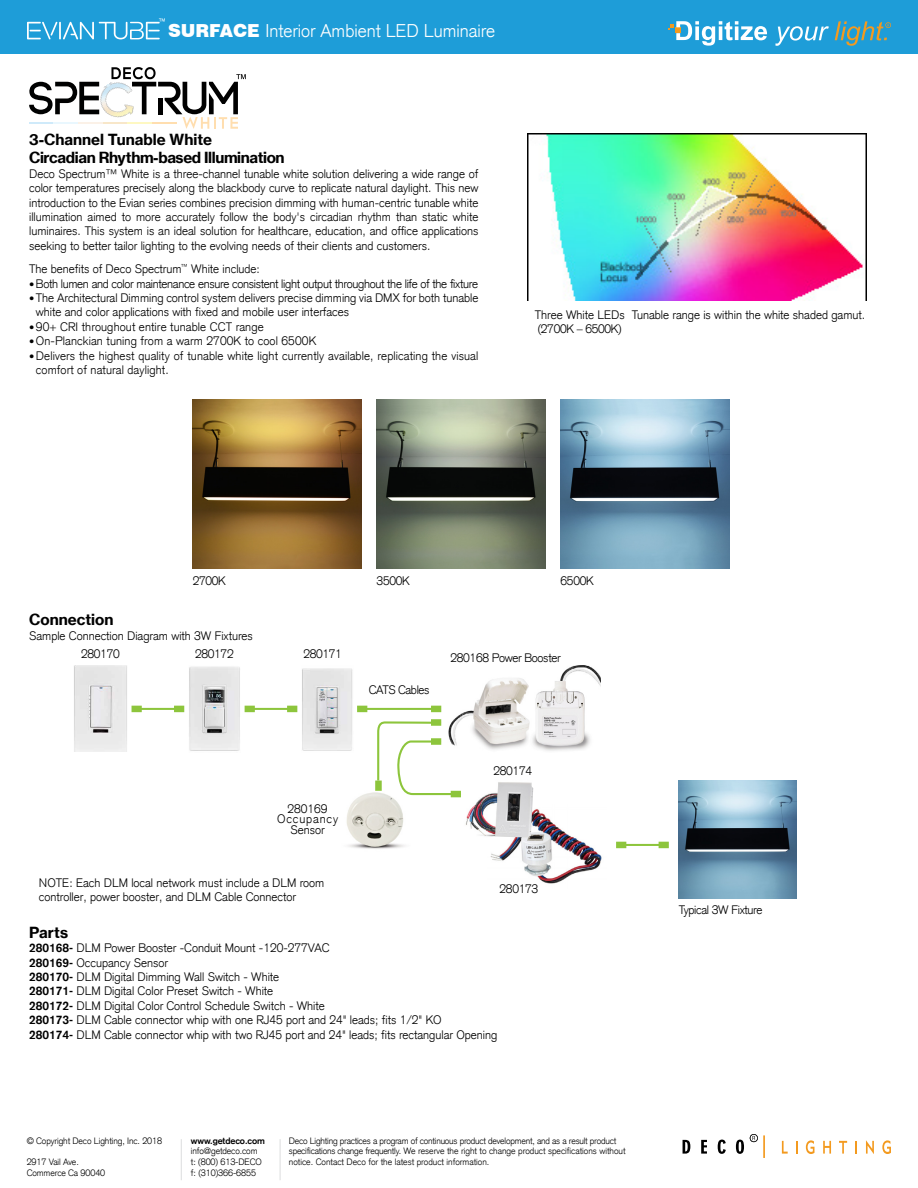
<style>
.page{position:relative;width:918px;height:1188px;background:#fff}
.page>*{position:absolute;margin:0;border:0;box-sizing:border-box;transform-origin:0 0}
.t1{font:300 18px "Akzidenz Grotesk CE";color:#fff}
.t2{font:15px/18px "N Haas Grotesk TX Pro 75 Bd";letter-spacing:-.015em;color:#000}
.t3{font:300 12px/14.4px "Akzidenz Grotesk CE";color:#000}
.t4{font:300 12px "Akzidenz Grotesk CE";letter-spacing:-.025em;color:#000}
.t5{font:300 9px/10.8px "Akzidenz Grotesk CE";letter-spacing:-.01em;color:#000}
.t6{font:700 9px "Akzidenz Grotesk";letter-spacing:-.01em;color:#000}
.s1{font-family:"Swiss 721 BT";font-weight:900}
.s2{font-family:"Helvetica Neue LT Com";font-weight:100;font-stretch:condensed;font-size:10.5px}
.s3{font-family:"Akzidenz Grotesk";font-weight:700}
</style>
<div class="page">
<div style="left:0;top:0;width:918px;height:54px;background:#1e9dd8"></div>
<svg style="left:775px;top:26px;width:54px;height:20px"></svg>
<svg style="left:835px;top:21px;width:56px;height:25px"></svg>
<svg style="left:668px;top:21px;width:99px;height:25px"></svg>
<svg style="left:683px;top:1140px;width:7px;height:14px"></svg>
<svg style="left:701px;top:1140px;width:6px;height:14px"></svg>
<svg style="left:718px;top:1140px;width:8px;height:14px"></svg>
<svg style="left:736px;top:1140px;width:8px;height:14px"></svg>
<svg style="left:782px;top:1141px;width:6px;height:13px"></svg>
<svg style="left:796px;top:1141px;width:1px;height:13px"></svg>
<svg style="left:806px;top:1140px;width:8px;height:14px"></svg>
<svg style="left:823px;top:1141px;width:8px;height:13px"></svg>
<svg style="left:839px;top:1141px;width:8px;height:13px"></svg>
<svg style="left:855px;top:1141px;width:2px;height:13px"></svg>
<svg style="left:866px;top:1140px;width:8px;height:14px"></svg>
<svg style="left:882px;top:1140px;width:9px;height:14px"></svg>
<hr style="left:763px;top:1135px;width:2px;height:23px;background:#f39a1f">
<svg style="left:750px;top:1134px;width:8px;height:8px"></svg>
<hr style="left:181px;top:1139px;width:1px;height:41px;background:#dcddde">
<hr style="left:280px;top:1139px;width:1px;height:41px;background:#dcddde">
<svg style="left:27px;top:18px;width:138px;height:21px"></svg>
<img style="left:92px;top:81px;width:19px;height:35px">
<hr style="left:29px;top:122px;width:25px;height:2px;background:#cfeafa">
<hr style="left:54px;top:122px;width:24px;height:2px;background:#e9f7fe">
<hr style="left:78px;top:122px;width:25px;height:2px;background:#fbf1e7">
<hr style="left:103px;top:122px;width:24px;height:2px;background:#f8e7c9">
<svg style="left:29px;top:82px;width:70px;height:32px"></svg>
<svg style="left:111px;top:67px;width:135px;height:62px"></svg>
<img style="left:528px;top:134px;width:338px;height:167px">
<img style="left:193px;top:400px;width:169px;height:169px">
<img style="left:377px;top:400px;width:169px;height:169px">
<img style="left:561px;top:400px;width:169px;height:169px">
<img style="left:679px;top:781px;width:118px;height:118px">
<img style="left:189px;top:666px;width:51px;height:85px">
<img style="left:302px;top:668px;width:51px;height:83px">
<img style="left:74px;top:665px;width:53px;height:86px">
<img style="left:454px;top:665px;width:146px;height:86px">
<img style="left:346px;top:792px;width:59px;height:57px">
<img style="left:490px;top:809px;width:112px;height:75px">
<img style="left:466px;top:782px;width:72px;height:66px">
<svg style="left:132px;top:706px;width:52px;height:6px"></svg>
<svg style="left:245px;top:706px;width:52px;height:6px"></svg>
<svg style="left:616px;top:842px;width:53px;height:6px"></svg>
<svg style="left:357px;top:706px;width:84px;height:6px"></svg>
<svg style="left:375px;top:719px;width:86px;height:78px"></svg>
<h1 class="t1" style="left:168px;top:20px;width:329px"><span class="s1">SURFACE</span> Interior Ambient LED Luminaire</h1>
<p class="t2" style="left:29px;top:131px;width:257px">3-Channel Tunable White<br>Circadian Rhythm-based Illumination</p>
<p class="t3" style="left:29px;top:166px;width:451px;text-align:justify">Deco Spectrum™ White is a three-channel tunable white solution delivering a wide range of color temperatures precisely along the blackbody curve to replicate natural daylight. This new introduction to the Evian series combines precision dimming with human-centric tunable white illumination aimed to more accurately follow the body's circadian rhythm than static white luminaires. This system is an ideal solution for healthcare, education, and office applications seeking to better tailor lighting to the evolving needs of their clients and customers.</p>
<p class="t3" style="left:29px;top:262px;width:232px">The benefits of Deco Spectrum<sup>™</sup> White include:</p>
<p class="t4" style="left:29px;top:276px;width:450px"><span class="s2">•</span> Both lumen and color maintenance ensure consistent light output throughout the life of the fixture</p>
<p class="t3" style="left:36px;top:291px;width:444px;text-indent:-7px"><span class="s2">•</span>The Architectural Dimming control system delivers precise dimming via DMX for both tunable white and color applications with fixed and mobile user interfaces</p>
<p class="t3" style="left:29px;top:319px;width:236px"><span class="s2">•</span>90+ CRI throughout entire tunable CCT range</p>
<p class="t3" style="left:29px;top:334px;width:289px"><span class="s2">•</span>On-Planckian tuning from a warm 2700K to cool 6500K</p>
<p class="t3" style="left:36px;top:348px;width:444px;text-indent:-7px"><span class="s2">•</span>Delivers the highest quality of tunable white light currently available, replicating the visual comfort of natural daylight.</p>
<p class="t3" style="left:535px;top:307px;width:332px">Three White LEDs Tunable range is within the white shaded gamut. (2700K – 6500K)</p>
<p class="t3" style="left:193px;top:574px;width:35px">2700K</p>
<p class="t3" style="left:377px;top:574px;width:35px">3500K</p>
<p class="t3" style="left:561px;top:574px;width:35px">6500K</p>
<p class="t2" style="left:29px;top:611px;width:86px">Connection</p>
<p class="t3" style="left:29px;top:628px;width:225px">Sample Connection Diagram with 3W Fixtures</p>
<p class="t3" style="left:81px;top:646px;width:40px">280170</p>
<p class="t3" style="left:195px;top:646px;width:40px">280172</p>
<p class="t3" style="left:303px;top:646px;width:40px">280171</p>
<p class="t3" style="left:277px;top:803px;width:62px;line-height:10.5px;text-align:center">280169<br>Occupancy<br>Sensor</p>
<p class="t4" style="left:369px;top:682px;width:62px">CATS Cables</p>
<p class="t4" style="left:451px;top:650px;width:112px">280168 Power Booster</p>
<p class="t3" style="left:494px;top:764px;width:40px">280174</p>
<p class="t3" style="left:39px;top:875px;width:287px">NOTE: Each DLM local network must include a DLM room controller, power booster, and DLM Cable Connector</p>
<p class="t2" style="left:29px;top:923px;width:40px">Parts</p>
<p class="t3" style="left:29px;top:941px;width:470px"><span class="s3">280168-</span> DLM Power Booster -Conduit Mount -120-277VAC<br><span class="s3">280169-</span> Occupancy Sensor<br><span class="s3">280170-</span> DLM Digital Dimming Wall Switch - White<br><span class="s3">280171-</span> DLM Digital Color Preset Switch - White<br><span class="s3">280172-</span> DLM Digital Color Control Schedule Switch - White<br><span class="s3">280173-</span> DLM Cable connector whip with one RJ45 port and 24" leads; fits 1/2" KO<br><span class="s3">280174-</span> DLM Cable connector whip with two RJ45 port and 24" leads; fits rectangular Opening</p>
<p class="t3" style="left:500px;top:882px;width:40px">280173</p>
<p class="t5" style="left:27px;top:1135px;width:137px">© Copyright Deco Lighting, Inc. 2018</p>
<p class="t5" style="left:27px;top:1157px;width:80px">2917 Vail Ave.<br>Commerce Ca 90040</p>
<p class="t6" style="left:191px;top:1135px;width:75px">www.getdeco.com</p>
<p class="t5" style="left:191px;top:1146px;width:72px">info@getdeco.com t: (800) 613-DECO f: (310)366-6855</p>
<p class="t5" style="left:289px;top:1135px;width:338px">Deco Lighting practices a program of continuous product development, and as a result product specifications change frequently. We reserve the right to change product specifications without notice. Contact Deco for the latest product information.</p>
<p class="t4" style="left:679px;top:902px;width:85px">Typical 3W Fixture</p>
</div>
